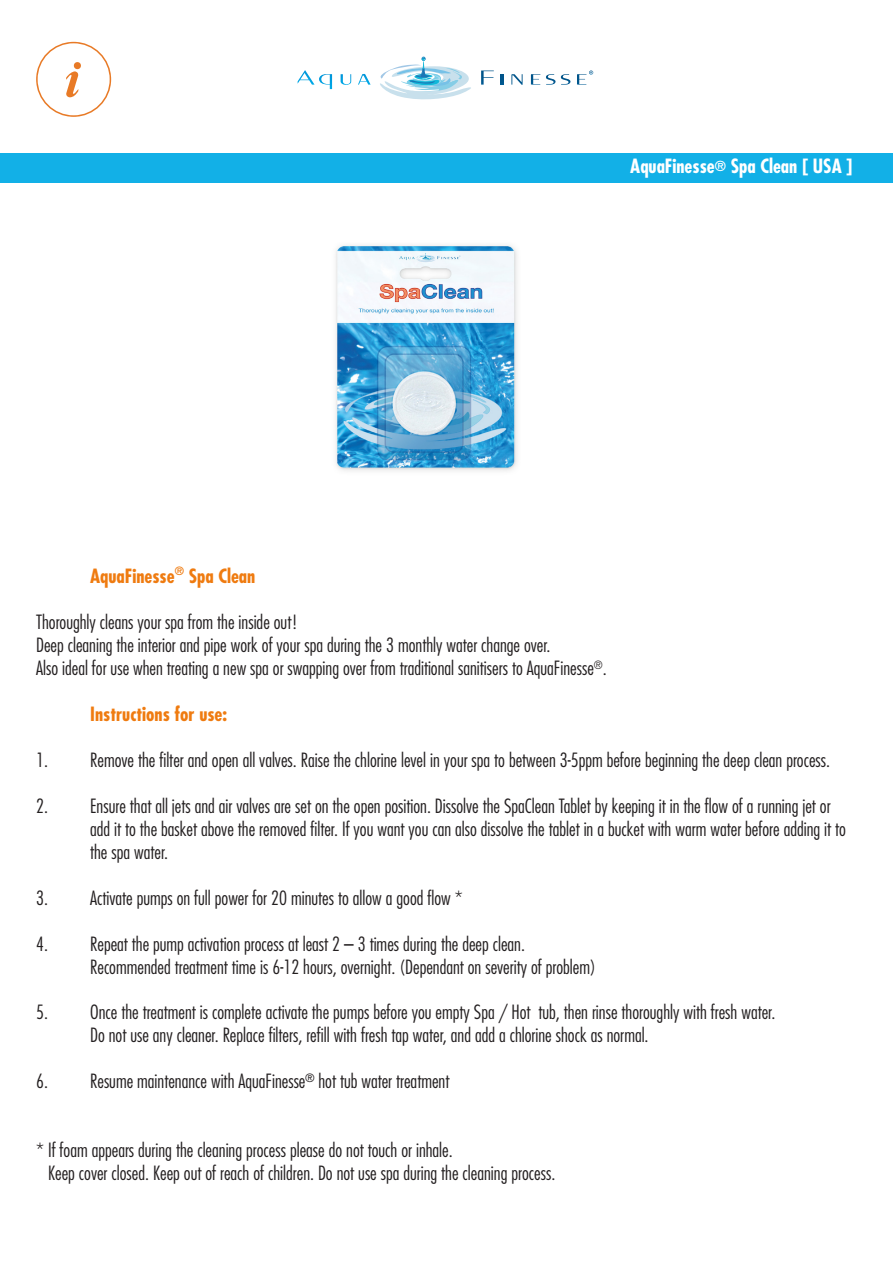
<style>
.page{position:relative;width:893px;height:1263px;background:#fff}
.page>*{position:absolute;margin:0;border:0;box-sizing:border-box;transform-origin:0 0}
.t1{font:300 condensed 19.2px/23px "Futura Std";color:#231f20}
.t2{font:700 condensed 19.2px "Futura Std";color:#ef7b10}
.t3{font:700 condensed 19.2px "Futura Std";color:#fff}
.t4{font:700 condensed 11.1px "Futura Std";color:#ef7b10}
.s1{font-size:13.5px}
</style>
<div class="page">
<div style="left:0;top:153px;width:893px;height:30px;background:#12b0e7"></div>
<svg style="left:298px;top:70px;width:34px;height:19px"></svg>
<svg style="left:341px;top:74px;width:10px;height:11px"></svg>
<svg style="left:501px;top:74px;width:2px;height:11px"></svg>
<svg style="left:511px;top:74px;width:12px;height:11px"></svg>
<svg style="left:530px;top:74px;width:10px;height:11px"></svg>
<svg style="left:546px;top:74px;width:24px;height:11px"></svg>
<svg style="left:358px;top:57px;width:136px;height:43px"></svg>
<svg style="left:577px;top:70px;width:16px;height:15px"></svg>
<svg style="left:36px;top:42px;width:75px;height:75px"></svg>
<img style="left:335px;top:244px;width:182px;height:227px">
<p class="t3" style="left:630px;top:154px;width:224px">AquaFinesse<span class="s1">®</span> Spa Clean [ USA ]</p>
<p class="t2" style="left:90px;top:564px;width:86px">AquaFinesse</p>
<p class="t4" style="left:175px;top:564px;width:11px">®</p>
<p class="t2" style="left:189px;top:564px;width:68px">Spa Clean</p>
<p class="t1" style="left:36px;top:611px;width:263px">Thoroughly cleans your spa from the inside out!</p>
<p class="t1" style="left:36px;top:634px;width:516px">Deep cleaning the interior and pipe work of your spa during the 3 monthly water change over.</p>
<p class="t1" style="left:36px;top:657px;width:572px">Also ideal for use when treating a new spa or swapping over from traditional sanitisers to AquaFinesse<sup>®</sup>.</p>
<p class="t2" style="left:90px;top:702px;width:139px">Instructions for use:</p>
<p class="t1" style="left:36px;top:748px;width:795px">1. Remove the filter and open all valves. Raise the chlorine level in your spa to between 3-5ppm before beginning the deep clean process.</p>
<p class="t1" style="left:90px;top:794px;width:757px;text-indent:-54px">2. Ensure that all jets and air valves are set on the open position. Dissolve the SpaClean Tablet by keeping it in the flow of a running jet or add it to the basket above the removed filter. If you want you can also dissolve the tablet in a bucket with warm water before adding it to the spa water.</p>
<p class="t1" style="left:36px;top:886px;width:428px">3. Activate pumps on full power for 20 minutes to allow a good flow *</p>
<p class="t1" style="left:36px;top:932px;width:490px">4. Repeat the pump activation process at least 2 – 3 times during the deep clean.</p>
<p class="t1" style="left:90px;top:955px;width:507px">Recommended treatment time is 6-12 hours, overnight. (Dependant on severity of problem)</p>
<p class="t1" style="left:90px;top:1001px;width:687px;text-indent:-54px">5. Once the treatment is complete activate the pumps before you empty Spa / Hot tub, then rinse thoroughly with fresh water.<br>Do not use any cleaner. Replace filters, refill with fresh tap water, and add a chlorine shock as normal.</p>
<p class="t1" style="left:36px;top:1070px;width:415px">6. Resume maintenance with AquaFinesse<sup>®</sup> hot tub water treatment</p>
<p class="t1" style="left:48px;top:1138px;width:509px;text-indent:-12px">* If foam appears during the cleaning process please do not touch or inhale.<br>Keep cover closed. Keep out of reach of children. Do not use spa during the cleaning process.</p>
</div>
